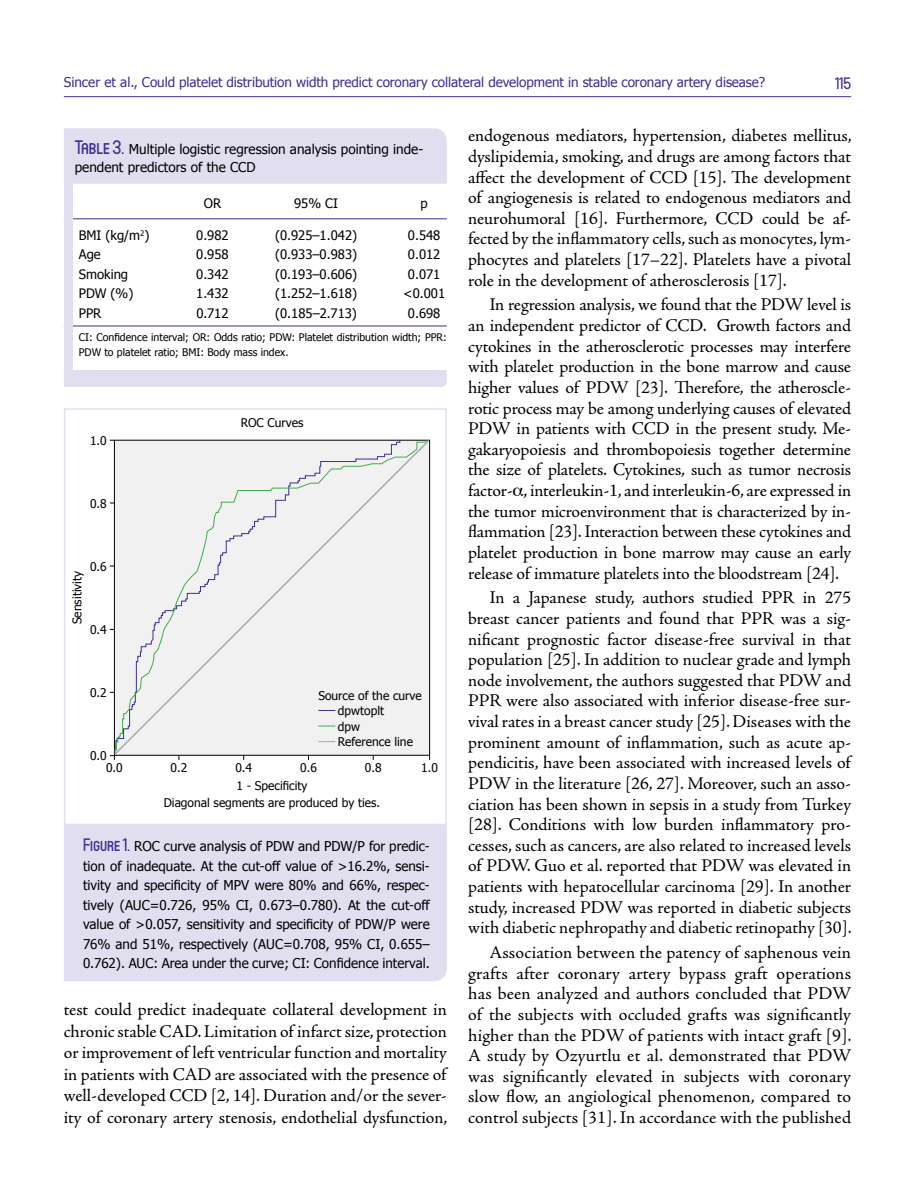
<style>
.page{position:relative;width:915px;height:1191px;background:#fff}
.page>*{position:absolute;margin:0;border:0;box-sizing:border-box;transform-origin:0 0}
.t1{font:18px/20.5px "Adobe Jenson Pro";letter-spacing:-.005em;color:#000;text-align:justify}
.t2{font:500 16.5px "Circula";color:#3c3091}
.t3{font:13.5px/19.5px "Tahoma";color:#000}
.t4{font:13.5px "Tahoma";letter-spacing:-.005em;color:#3c3091}
.t5{font:13.05px "Tahoma";color:#000}
.t6{font:12px/15.6px "Tahoma";color:#000;text-align:center}
.t7{font:10.5px/15px "Tahoma";color:#000}
.s1{font-family:"Circula";font-weight:500;font-size:19.5px;color:#3c3091}
.s2{font-family:"Circula";font-weight:500;font-size:18px;color:#3c3091}
</style>
<div class="page">
<hr style="left:64px;top:96px;width:786px;height:1px;background:#3c3091">
<div style="left:64px;top:370px;width:382px;height:17px;background:#e1dfef"></div>
<div style="left:64px;top:128px;width:382px;height:56px;background:#e1dfef"></div>
<hr style="left:64px;top:325px;width:382px;height:1px;background:#3c3091">
<hr style="left:64px;top:218px;width:382px;height:1px;background:#3c3091">
<div style="left:64px;top:177px;width:8px;height:201px;background:#e1dfef"></div>
<div style="left:64px;top:408px;width:382px;height:417px;border:2px solid #e1dfef"></div>
<div style="left:64px;top:825px;width:382px;height:156px;background:#e1dfef"></div>
<svg style="left:110px;top:755px;width:5px;height:5px"></svg>
<div style="left:113px;top:439px;width:317px;height:317px;background:#f1f1f2"></div>
<svg style="left:318px;top:710px;width:17px;height:1px"></svg>
<svg style="left:318px;top:725px;width:17px;height:1px"></svg>
<svg style="left:318px;top:741px;width:17px;height:1px"></svg>
<p class="t4" style="left:64px;top:73px;width:702px">Sincer et al., Could platelet distribution width predict coronary collateral development in stable coronary artery disease?</p>
<p class="t2" style="left:834px;top:73px;width:18px">115</p>
<p class="t3" style="left:75px;top:140px;width:350px;line-height:18px"><span class="s1">Table 3.</span> Multiple logistic regression analysis pointing inde&shy;pendent predictors of the CCD</p>
<p class="t5" style="left:204px;top:194px;width:19px">OR</p>
<p class="t5" style="left:294px;top:194px;width:45px">95% CI</p>
<p class="t5" style="left:420px;top:194px;width:9px">p</p>
<p class="t5" style="left:79px;top:226px;width:72px">BMI (kg/m<sup>2</sup>)</p>
<p class="t5" style="left:196px;top:226px;width:34px">0.982</p>
<p class="t5" style="left:275px;top:226px;width:84px">(0.925–1.042)</p>
<p class="t5" style="left:408px;top:226px;width:34px">0.548</p>
<p class="t5" style="left:79px;top:246px;width:23px">Age</p>
<p class="t5" style="left:196px;top:246px;width:34px">0.958</p>
<p class="t5" style="left:275px;top:246px;width:84px">(0.933–0.983)</p>
<p class="t5" style="left:408px;top:246px;width:34px">0.012</p>
<p class="t5" style="left:79px;top:265px;width:51px">Smoking</p>
<p class="t5" style="left:196px;top:265px;width:34px">0.342</p>
<p class="t5" style="left:275px;top:265px;width:84px">(0.193–0.606)</p>
<p class="t5" style="left:408px;top:265px;width:34px">0.071</p>
<p class="t5" style="left:79px;top:285px;width:56px">PDW (%)</p>
<p class="t5" style="left:196px;top:285px;width:34px">1.432</p>
<p class="t5" style="left:275px;top:285px;width:84px">(1.252–1.618)</p>
<p class="t5" style="left:403px;top:285px;width:43px">&lt;0.001</p>
<p class="t5" style="left:79px;top:304px;width:24px">PPR</p>
<p class="t5" style="left:196px;top:304px;width:34px">0.712</p>
<p class="t5" style="left:275px;top:304px;width:83px">(0.185–2.713)</p>
<p class="t5" style="left:408px;top:304px;width:34px">0.698</p>
<p class="t7" style="left:79px;top:330px;width:369px">CI: Confidence interval; OR: Odds ratio; PDW: Platelet distribution width; PPR:<br>PDW to platelet ratio; BMI: Body mass index.</p>
<p class="t6" style="left:90px;top:432px;width:18px">1.0</p>
<p class="t6" style="left:90px;top:495px;width:18px">0.8</p>
<p class="t6" style="left:90px;top:558px;width:18px">0.6</p>
<p class="t6" style="left:69px;top:624px;width:55px;rotate:-90deg">Sensitivity</p>
<p class="t6" style="left:90px;top:621px;width:18px">0.4</p>
<p class="t6" style="left:90px;top:684px;width:18px">0.2</p>
<p class="t6" style="left:90px;top:747px;width:18px">0.0</p>
<p class="t6" style="left:240px;top:414px;width:64px">ROC Curves</p>
<p class="t6" style="left:318px;top:687px;width:105px">Source of the curve</p>
<p class="t6" style="left:338px;top:702px;width:76px;text-align:left">dpwtoplt<br>dpw<br>Reference line</p>
<p class="t6" style="left:106px;top:759px;width:18px">0.0</p>
<p class="t6" style="left:170px;top:759px;width:18px">0.2</p>
<p class="t6" style="left:235px;top:759px;width:18px">0.4</p>
<p class="t6" style="left:300px;top:759px;width:18px">0.6</p>
<p class="t6" style="left:365px;top:759px;width:18px">0.8</p>
<p class="t6" style="left:421px;top:759px;width:18px">1.0</p>
<p class="t6" style="left:164px;top:776px;width:218px;line-height:17.7px">1 - Specificity<br>Diagonal segments are produced by ties.</p>
<p class="t3" style="left:83px;top:836px;width:348px;text-align:justify"><span class="s2">Figure 1.</span> ROC curve analysis of PDW and PDW/P for predic&shy;tion of inadequate. At the cut-off value of &gt;16.2%, sensi&shy;tivity and specificity of MPV were 80% and 66%, respec&shy;tively (AUC=0.726, 95% CI, 0.673–0.780). At the cut-off value of &gt;0.057, sensitivity and specificity of PDW/P were 76% and 51%, respectively (AUC=0.708, 95% CI, 0.655– 0.762). AUC: Area under the curve; CI: Confidence interval.</p>
<p class="t1" style="left:64px;top:999px;width:385px;line-height:21.5px">test could predict inadequate collateral development in chronic stable CAD. Limitation of infarct size, protection or improvement of left ventricular function and mortality in patients with CAD are associated with the presence of well-developed CCD [2, 14]. Duration and/or the sever&shy;ity of coronary artery stenosis, endothelial dysfunction,</p>
<p class="t1" style="left:468px;top:126px;width:385px">endogenous mediators, hypertension, diabetes mellitus, dyslipidemia, smoking, and drugs are among factors that affect the development of CCD [15]. The development of angiogenesis is related to endogenous mediators and neurohumoral [16]. Furthermore, CCD could be af&shy;fected by the inflammatory cells, such as monocytes, lym&shy;phocytes and platelets [17–22]. Platelets have a pivotal role in the development of atherosclerosis [17].</p>
<p class="t1" style="left:468px;top:295px;width:384px;text-indent:21px">In regression analysis, we found that the PDW level is an independent predictor of CCD. Growth factors and cytokines in the atherosclerotic processes may interfere with platelet production in the bone marrow and cause higher values of PDW [23]. Therefore, the atheroscle&shy;rotic process may be among underlying causes of elevated PDW in patients with CCD in the present study. Me&shy;gakaryopoiesis and thrombopoiesis together determine the size of platelets. Cytokines, such as tumor necrosis factor- , interleukin-1, and interleukin-6, are expressed in the tumor microenvironment that is characterized by in&shy;flammation [23]. Interaction between these cytokines and platelet production in bone marrow may cause an early release of immature platelets into the bloodstream [24].</p>
<p class="t1" style="left:468px;top:588px;width:385px;text-indent:21px">In a Japanese study, authors studied PPR in 275 breast cancer patients and found that PPR was a sig&shy;nificant prognostic factor disease-free survival in that population [25]. In addition to nuclear grade and lymph node involvement, the authors suggested that PDW and PPR were also associated with inferior disease-free sur&shy;vival rates in a breast cancer study [25]. Diseases with the prominent amount of inflammation, such as acute ap&shy;pendicitis, have been associated with increased levels of PDW in the literature [26, 27]. Moreover, such an asso&shy;ciation has been shown in sepsis in a study from Turkey [28]. Conditions with low burden inflammatory pro&shy;cesses, such as cancers, are also related to increased levels of PDW. Guo et al. reported that PDW was elevated in patients with hepatocellular carcinoma [29]. In another study, increased PDW was reported in diabetic subjects with diabetic nephropathy and diabetic retinopathy [30].</p>
<p class="t1" style="left:468px;top:942px;width:385px;text-indent:21px">Association between the patency of saphenous vein grafts after coronary artery bypass graft operations has been analyzed and authors concluded that PDW of the subjects with occluded grafts was significantly higher than the PDW of patients with intact graft [9].<br>A study by Ozyurtlu et al. demonstrated that PDW was significantly elevated in subjects with coronary slow flow, an angiological phenomenon, compared to control subjects [31]. In accordance with the published</p>
</div>
